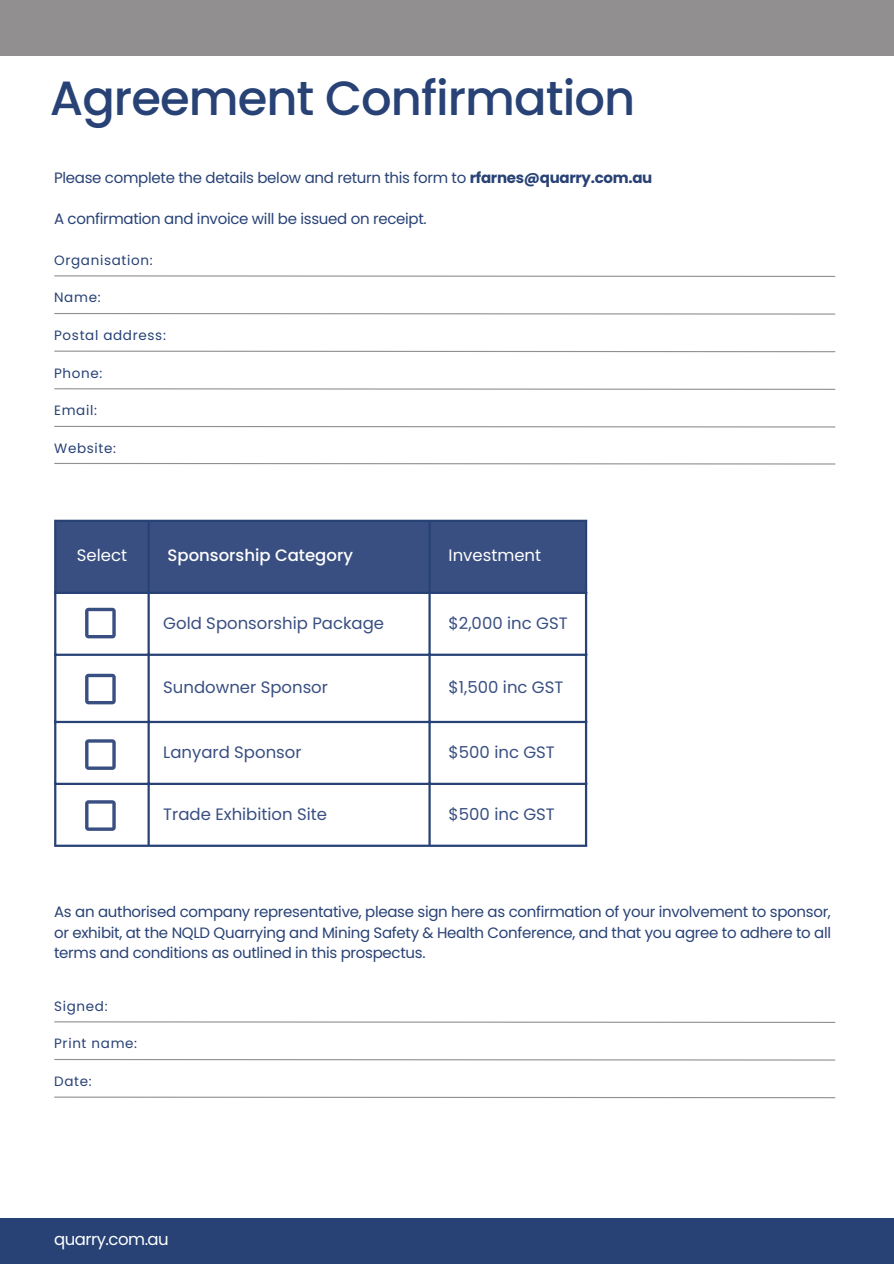
<style>
.page{position:relative;width:894px;height:1264px;background:#fff}
.page>*{position:absolute;margin:0;border:0;box-sizing:border-box;transform-origin:0 0}
.t1{font:500 48px "Poppins";letter-spacing:-.02em;color:#284276}
.t2{font:16.5px "Poppins";color:#394f81}
.t3{font:500 16.5px "Poppins";color:#fff}
.t4{font:16.5px "Poppins";color:#fff}
.t5{font:16.5px "Poppins";letter-spacing:-.03em;color:#fff}
.t6{font:15px/20.2px "Poppins";letter-spacing:-.02em;color:#284276;text-align:justify}
.t7{font:13.5px "Poppins";letter-spacing:.05em;color:#284276}
.s1{font-weight:700}
</style>
<div class="page">
<div style="left:0;top:0;width:893px;height:56px;background:#918f8f"></div>
<div style="left:0;top:1217px;width:893px;height:46px;background:#284276"></div>
<svg style="left:54px;top:275px;width:781px;height:2px;background:#c0bfbf"></svg>
<svg style="left:54px;top:313px;width:781px;height:2px;background:#c0bfbf"></svg>
<svg style="left:54px;top:350px;width:781px;height:3px"></svg>
<svg style="left:54px;top:388px;width:781px;height:2px;background:#c0bfbf"></svg>
<svg style="left:54px;top:425px;width:781px;height:3px"></svg>
<svg style="left:54px;top:1021px;width:781px;height:2px;background:#c0bfbf"></svg>
<svg style="left:54px;top:1059px;width:781px;height:2px;background:#c0bfbf"></svg>
<svg style="left:54px;top:1096px;width:781px;height:2px"></svg>
<div style="left:56px;top:522px;width:528px;height:69px;background:#394f81"></div>
<hr style="left:54px;top:522px;width:2px;height:322px;background:#284276">
<hr style="left:147px;top:522px;width:3px;height:322px;background:#284276">
<hr style="left:428px;top:522px;width:2px;height:322px;background:#284276">
<hr style="left:584px;top:522px;width:3px;height:322px;background:#284276">
<hr style="left:54px;top:519px;width:533px;height:3px;background:#284276">
<hr style="left:54px;top:591px;width:533px;height:3px;background:#284276">
<hr style="left:54px;top:653px;width:533px;height:3px;background:#284276">
<hr style="left:54px;top:720px;width:533px;height:3px;background:#284276">
<hr style="left:54px;top:782px;width:533px;height:3px;background:#284276">
<hr style="left:54px;top:844px;width:533px;height:2px;background:#284276">
<svg style="left:85px;top:607px;width:30px;height:31px"></svg>
<svg style="left:85px;top:673px;width:30px;height:31px"></svg>
<svg style="left:85px;top:739px;width:30px;height:30px"></svg>
<svg style="left:85px;top:800px;width:30px;height:30px"></svg>
<svg style="left:54px;top:462px;width:781px;height:3px"></svg>
<h2 class="t1" style="left:50px;top:64px;width:586px">Agreement Confirmation</h2>
<p class="t6" style="left:54px;top:168px;width:599px">Please complete the details below and return this form to <span class="s1">rfarnes@quarry.com.au</span></p>
<p class="t6" style="left:54px;top:208px;width:374px">A confirmation and invoice will be issued on receipt.</p>
<p class="t7" style="left:54px;top:250px;width:100px">Organisation:</p>
<p class="t7" style="left:54px;top:288px;width:48px">Name:</p>
<p class="t7" style="left:54px;top:326px;width:113px">Postal address:</p>
<p class="t7" style="left:54px;top:363px;width:50px">Phone:</p>
<p class="t7" style="left:54px;top:401px;width:44px">Email:</p>
<p class="t7" style="left:54px;top:439px;width:63px">Website:</p>
<p class="t4" style="left:77px;top:544px;width:52px">Select</p>
<p class="t3" style="left:167px;top:544px;width:187px">Sponsorship Category</p>
<p class="t4" style="left:448px;top:544px;width:94px">Investment</p>
<p class="t2" style="left:163px;top:611px;width:222px">Gold Sponsorship Package</p>
<p class="t2" style="left:448px;top:611px;width:120px">$2,000 inc GST</p>
<p class="t2" style="left:163px;top:675px;width:166px">Sundowner Sponsor</p>
<p class="t2" style="left:448px;top:675px;width:116px">$1,500 inc GST</p>
<p class="t2" style="left:163px;top:740px;width:140px">Lanyard Sponsor</p>
<p class="t2" style="left:448px;top:740px;width:108px">$500 inc GST</p>
<p class="t2" style="left:163px;top:802px;width:165px">Trade Exhibition Site</p>
<p class="t2" style="left:448px;top:802px;width:108px">$500 inc GST</p>
<p class="t6" style="left:54px;top:902px;width:778px">As an authorised company representative, please sign here as confirmation of your involvement to sponsor, or exhibit, at the NQLD Quarrying and Mining Safety &amp; Health Conference, and that you agree to adhere to all terms and conditions as outlined in this prospectus.</p>
<p class="t7" style="left:54px;top:996px;width:55px">Signed:</p>
<p class="t7" style="left:54px;top:1034px;width:84px">Print name:</p>
<p class="t7" style="left:54px;top:1071px;width:39px">Date:</p>
<h1 class="t5" style="left:54px;top:1227px;width:116px">quarry.com.au</h1>
</div>
